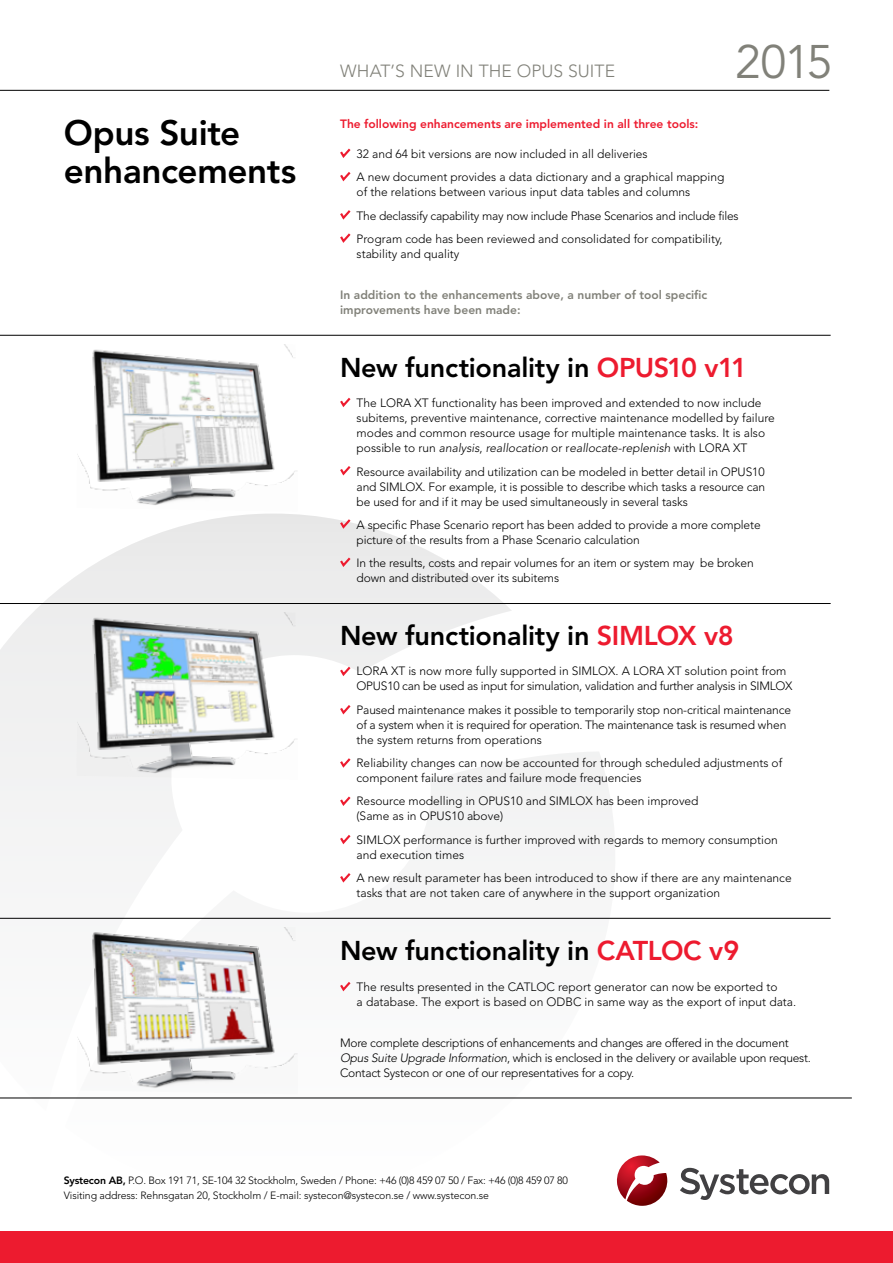
<style>
.page{position:relative;width:893px;height:1263px;background:#fff}
.page>*{position:absolute;margin:0;border:0;box-sizing:border-box;transform-origin:0 0}
.t1{font:46.65px "Avenir";color:#818179}
.t2{font:800 34.95px/38px "Avenir";letter-spacing:-.01em;color:#000}
.t3{font:800 27px "Avenir";letter-spacing:-.01em;color:#000}
.t4{font:300 17.55px "Avenir";letter-spacing:.005em;color:#818179}
.t5{font:300 12px/15px "Avenir";color:#000}
.t6{font:300 12px/15px "Avenir";letter-spacing:-.02em;color:#000}
.t7{font:800 12px/15px "Avenir";color:#818179}
.t8{font:800 12px "Avenir";color:#ed1b2f}
.t9{font:300 10.5px/15px "Avenir LT Std";letter-spacing:-.01em;color:#000}
.s1{color:#ed1b2f}
.s2{font-style:italic}
.s3{font-weight:800}
</style>
<div class="page">
<svg style="left:512px;top:752px;width:105px;height:346px"></svg>
<svg style="left:0;top:513px;width:512px;height:585px"></svg>
<hr style="left:0;top:90px;width:829px;height:1px;background:#000">
<hr style="left:0;top:603px;width:831px;height:1px;background:#000">
<hr style="left:0;top:335px;width:831px;height:1px;background:#000">
<hr style="left:0;top:918px;width:831px;height:1px;background:#000">
<hr style="left:0;top:1098px;width:852px;height:1px;background:#000">
<div style="left:0;top:1232px;width:893px;height:31px;background:#ed1b2f"></div>
<svg style="left:340px;top:397px;width:11px;height:10px"></svg>
<svg style="left:340px;top:466px;width:11px;height:10px"></svg>
<svg style="left:338px;top:517px;width:15px;height:14px"></svg>
<svg style="left:338px;top:555px;width:15px;height:14px"></svg>
<svg style="left:338px;top:664px;width:15px;height:14px"></svg>
<svg style="left:338px;top:703px;width:15px;height:13px"></svg>
<svg style="left:338px;top:756px;width:15px;height:14px"></svg>
<svg style="left:338px;top:794px;width:15px;height:14px"></svg>
<svg style="left:338px;top:832px;width:15px;height:14px"></svg>
<svg style="left:338px;top:871px;width:15px;height:13px"></svg>
<svg style="left:338px;top:979px;width:15px;height:14px"></svg>
<svg style="left:340px;top:148px;width:11px;height:10px"></svg>
<svg style="left:340px;top:172px;width:11px;height:10px"></svg>
<svg style="left:340px;top:210px;width:11px;height:10px"></svg>
<svg style="left:340px;top:233px;width:11px;height:10px"></svg>
<img style="left:77px;top:611px;width:221px;height:169px">
<img style="left:77px;top:344px;width:220px;height:161px">
<img style="left:77px;top:925px;width:221px;height:169px">
<svg style="left:680px;top:1168px;width:149px;height:32px"></svg>
<svg style="left:616px;top:1155px;width:52px;height:51px"></svg>
<h2 class="t2" style="left:64px;top:114px;width:234px">Opus Suite enhancements</h2>
<h3 class="t4" style="left:340px;top:61px;width:276px">WHAT’S NEW IN THE OPUS SUITE</h3>
<h1 class="t1" style="left:735px;top:35px;width:99px">2015</h1>
<p class="t8" style="left:340px;top:117px;width:360px">The following enhancements are implemented in all three tools:</p>
<p class="t5" style="left:357px;top:142px;width:369px;line-height:23.2px">32 and 64 bit versions are now included in all deliveries<br>A new document provides a data dictionary and a graphical mapping</p>
<p class="t5" style="left:357px;top:181px;width:383px;line-height:23.2px">of the relations between various input data tables and columns<br>The declassify capability may now include Phase Scenarios and include files<br>Program code has been reviewed and consolidated for compatibility,</p>
<p class="t5" style="left:357px;top:246px;width:104px">stability and quality</p>
<p class="t7" style="left:340px;top:287px;width:369px">In addition to the enhancements above, a number of tool specific improvements have been made:</p>
<h3 class="t3" style="left:340px;top:351px;width:408px">New functionality in <span class="s1">OPUS10 v11</span></h3>
<p class="t5" style="left:357px;top:396px;width:420px">The LORA XT functionality has been improved and extended to now include subitems, preventive maintenance, corrective maintenance modelled by failure modes and common resource usage for multiple maintenance tasks. It is also possible to run <span class="s2">analysis</span>, <span class="s2">reallocation</span> or r<span class="s2">eallocate-replenish</span> with LORA XT</p>
<p class="t5" style="left:357px;top:464px;width:410px;text-align:justify">Resource availability and utilization can be modeled in better detail in OPUS10 and SIMLOX. For example, it is possible to describe which tasks a resource can be used for and if it may be used simultaneously in several tasks</p>
<p class="t5" style="left:357px;top:517px;width:406px">A specific Phase Scenario report has been added to provide a more complete picture of the results from a Phase Scenario calculation</p>
<p class="t5" style="left:357px;top:555px;width:399px">In the results, costs and repair volumes for an item or system may be broken down and distributed over its subitems</p>
<h3 class="t3" style="left:340px;top:619px;width:395px">New functionality in <span class="s1">SIMLOX v8</span></h3>
<p class="t6" style="left:357px;top:664px;width:438px">LORA XT is now more fully supported in SIMLOX. A LORA XT solution point from<br>OPUS10 can be used as input for simulation, validation and further analysis in SIMLOX</p>
<p class="t5" style="left:357px;top:702px;width:436px">Paused maintenance makes it possible to temporarily stop non-critical maintenance of a system when it is required for operation. The maintenance task is resumed when the system returns from operations</p>
<p class="t5" style="left:357px;top:755px;width:427px">Reliability changes can now be accounted for through scheduled adjustments of component failure rates and failure mode frequencies</p>
<p class="t5" style="left:357px;top:794px;width:343px">Resource modelling in OPUS10 and SIMLOX has been improved (Same as in OPUS10 above)</p>
<p class="t5" style="left:357px;top:832px;width:423px">SIMLOX performance is further improved with regards to memory consumption and execution times</p>
<p class="t5" style="left:357px;top:870px;width:437px">A new result parameter has been introduced to show if there are any maintenance tasks that are not taken care of anywhere in the support organization</p>
<h3 class="t3" style="left:340px;top:935px;width:401px">New functionality in <span class="s1">CATLOC v9</span></h3>
<p class="t5" style="left:357px;top:979px;width:441px">The results presented in the CATLOC report generator can now be exported to<br>a database. The export is based on ODBC in same way as the export of input data.</p>
<p class="t6" style="left:340px;top:1035px;width:472px">More complete descriptions of enhancements and changes are offered in the document<br><span class="s2">Opus Suite Upgrade Information</span>, which is enclosed in the delivery or available upon request.<br>Contact Systecon or one of our representatives for a copy.</p>
<p class="t9" style="left:64px;top:1173px;width:506px"><span class="s3">Systecon AB,</span> P.O. Box 191 71, SE-104 32 Stockholm, Sweden / Phone: +46 (0)8 459 07 50 / Fax: +46 (0)8 459 07 80<br>Visiting address: Rehnsgatan 20, Stockholm / E-mail: systecon@systecon.se / www.systecon.se</p>
</div>
